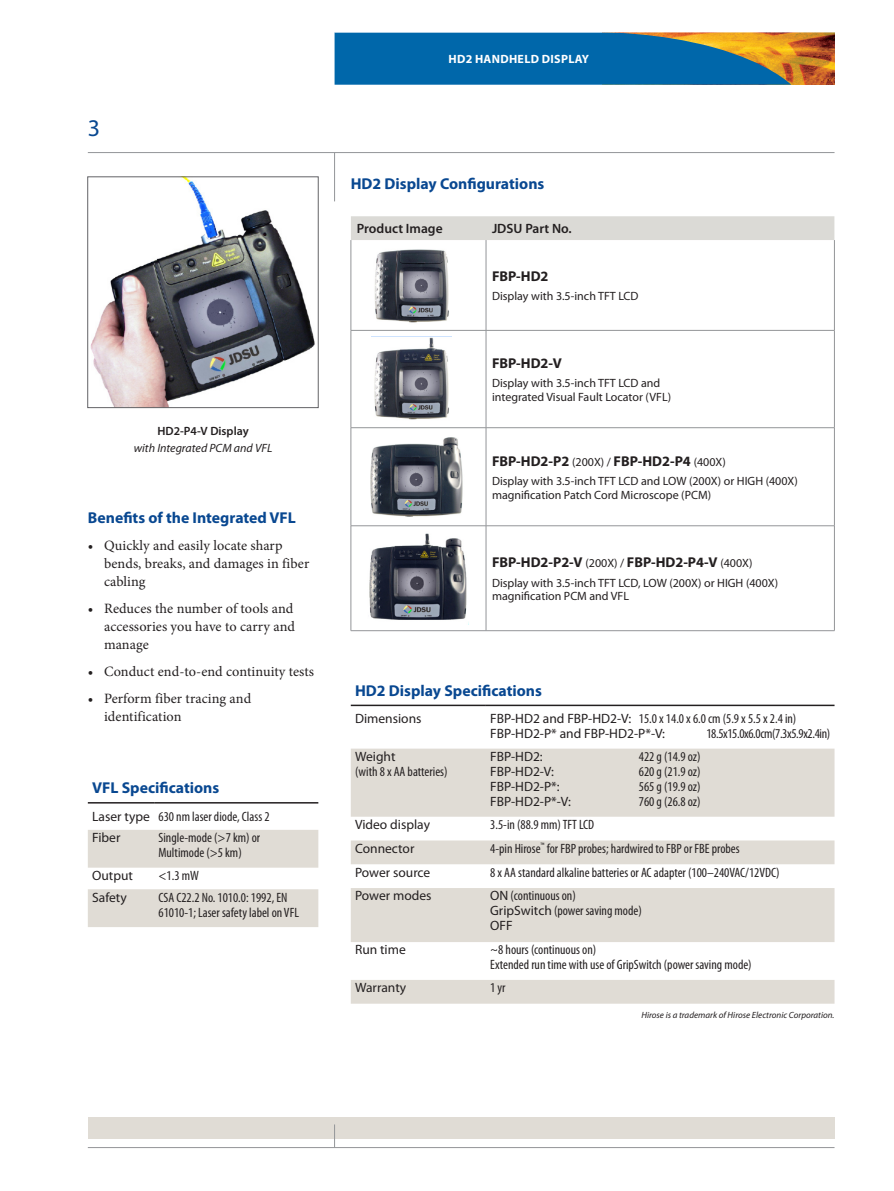
<style>
.page{position:relative;width:894px;height:1191px;background:#fff}
.page>*{position:absolute;margin:0;border:0;box-sizing:border-box;transform-origin:0 0}
.Bullet_Text_2{font:24px "Myriad Pro";color:#094891}
.Heading_3{font:700 15.75px "Myriad Pro";color:#094891}
.Bullet_Text_2-2{font:14.25px/18px "Minion Pro";letter-spacing:.005em;color:#231f20}
.t1{font:700 14.25px "Myriad Pro";color:#231f20}
.t2{font:condensed 13.5px/15px "Myriad Pro";color:#231f20}
.t3{font:13.5px "Myriad Pro";color:#231f20}
.t4{font:condensed 13.5px "Myriad Pro";letter-spacing:-.025em;color:#231f20}
.t5{font:600 13.5px "Myriad Pro";color:#231f20}
.t6{font:12px/13.5px "Myriad Pro";color:#231f20}
.Caption_1{font:italic 12px "Myriad Pro";color:#231f20}
.t7{font:700 12px "Myriad Pro";letter-spacing:.025em;color:#fff}
.Caption_1-2{font:600 12px "Myriad Pro";color:#231f20}
.t8{font:italic 9px "Myriad Pro";color:#231f20}
.s1{font-weight:400;font-size:12px}
.s2{font-stretch:normal}
</style>
<div class="page">
<hr style="left:88px;top:152px;width:746px;height:1px;background:#939598">
<hr style="left:334px;top:153px;width:1px;height:48px;background:#939598">
<div style="left:88px;top:1116px;width:746px;height:22px;background:#e0dcd5"></div>
<hr style="left:88px;top:1147px;width:746px;height:1px;background:#939598">
<svg style="left:334px;top:1124px;width:1px;height:23px"></svg>
<svg style="left:334px;top:32px;width:501px;height:53px;background:#2e6f90"></svg>
<svg style="left:351px;top:748px;width:483px;height:255px;fill:#e0dcd5"></svg>
<hr style="left:350px;top:704px;width:135px;height:2px;background:#231f20">
<hr style="left:485px;top:704px;width:349px;height:2px;background:#231f20">
<div style="left:351px;top:216px;width:483px;height:24px;background:#dbdad6"></div>
<hr style="left:350px;top:240px;width:1px;height:90px;background:#939598">
<hr style="left:485px;top:240px;width:1px;height:90px;background:#939598">
<hr style="left:833px;top:240px;width:1px;height:90px;background:#939598">
<hr style="left:350px;top:330px;width:136px;height:1px;background:#939598">
<hr style="left:350px;top:330px;width:1px;height:97px;background:#939598">
<hr style="left:486px;top:330px;width:348px;height:1px;background:#939598">
<hr style="left:485px;top:330px;width:1px;height:97px;background:#939598">
<hr style="left:833px;top:330px;width:1px;height:97px;background:#939598">
<hr style="left:350px;top:427px;width:136px;height:1px;background:#939598">
<hr style="left:350px;top:428px;width:1px;height:97px;background:#939598">
<hr style="left:486px;top:427px;width:348px;height:1px;background:#939598">
<hr style="left:485px;top:428px;width:1px;height:97px;background:#939598">
<hr style="left:833px;top:428px;width:1px;height:97px;background:#939598">
<hr style="left:350px;top:525px;width:136px;height:1px;background:#939598">
<hr style="left:350px;top:526px;width:1px;height:104px;background:#939598">
<hr style="left:486px;top:525px;width:348px;height:1px;background:#939598">
<hr style="left:485px;top:526px;width:1px;height:104px;background:#939598">
<hr style="left:833px;top:526px;width:1px;height:104px;background:#939598">
<hr style="left:350px;top:630px;width:136px;height:1px;background:#939598">
<hr style="left:486px;top:630px;width:348px;height:1px;background:#939598">
<img style="left:374px;top:249px;width:75px;height:74px">
<img style="left:371px;top:336px;width:80px;height:84px">
<img style="left:370px;top:437px;width:93px;height:80px">
<img style="left:369px;top:533px;width:100px;height:91px">
<svg style="left:88px;top:830px;width:230px;height:96px"></svg>
<hr style="left:88px;top:802px;width:66px;height:1px;background:#231f20">
<hr style="left:154px;top:802px;width:164px;height:1px;background:#231f20">
<img style="left:90px;top:179px;width:225px;height:226px">
<p class="Bullet_Text_2" style="left:88px;top:113px;width:14px">3</p>
<p class="Caption_1-2" style="left:157px;top:423px;width:93px">HD2-P4-V Display</p>
<p class="Caption_1" style="left:134px;top:440px;width:140px">with Integrated PCM and VFL</p>
<p class="Heading_3" style="left:88px;top:507px;width:209px">Benefits of the Integrated VFL</p>
<p class="Bullet_Text_2-2" style="left:104px;top:536px;width:207px;text-indent:-16px">• Quickly and easily locate sharp bends, breaks, and damages in fiber cabling</p>
<p class="Bullet_Text_2-2" style="left:104px;top:599px;width:192px;text-align:justify;text-indent:-16px">• Reduces the number of tools and accessories you have to carry and manage</p>
<p class="Bullet_Text_2-2" style="left:88px;top:662px;width:228px">• Conduct end-to-end continuity tests</p>
<p class="Bullet_Text_2-2" style="left:104px;top:689px;width:149px;text-indent:-16px">• Perform fiber tracing and identification</p>
<p class="Heading_3" style="left:92px;top:777px;width:129px">VFL Specifications</p>
<p class="t3" style="left:92px;top:807px;width:59px">Laser type</p>
<p class="t2" style="left:158px;top:808px;width:112px">630 nm laser diode, Class 2</p>
<p class="t3" style="left:92px;top:829px;width:30px">Fiber</p>
<p class="t2" style="left:158px;top:829px;width:103px">Single-mode (&gt;7 km) or<br>Multimode (&gt;5 km)</p>
<p class="t3" style="left:92px;top:866px;width:42px">Output</p>
<p class="t2" style="left:158px;top:867px;width:42px">&lt;1.3 mW</p>
<p class="t3" style="left:92px;top:888px;width:36px">Safety</p>
<p class="t2" style="left:158px;top:889px;width:142px">CSA C22.2 No. 1010.0: 1992, EN<br>61010-1; Laser safety label on VFL</p>
<p class="t7" style="left:448px;top:51px;width:142px">HD2 HANDHELD DISPLAY</p>
<p class="Heading_3" style="left:350px;top:173px;width:195px">HD2 Display Configurations</p>
<p class="t5" style="left:357px;top:220px;width:87px">Product Image</p>
<p class="t5" style="left:492px;top:220px;width:81px">JDSU Part No.</p>
<p class="t1" style="left:492px;top:267px;width:58px">FBP-HD2</p>
<p class="t6" style="left:492px;top:289px;width:148px">Display with 3.5-inch TFT LCD</p>
<p class="t1" style="left:492px;top:354px;width:71px">FBP-HD2-V</p>
<p class="t6" style="left:492px;top:376px;width:181px">Display with 3.5-inch TFT LCD and integrated Visual Fault Locator (VFL)</p>
<p class="t1" style="left:492px;top:451px;width:235px">FBP-HD2-P2 <span class="s1">(200X) /</span> FBP-HD2-P4 <span class="s1">(400X)</span></p>
<p class="t6" style="left:492px;top:474px;width:307px">Display with 3.5-inch TFT LCD and LOW (200X) or HIGH (400X) magnification Patch Cord Microscope (PCM)</p>
<p class="t1" style="left:492px;top:553px;width:262px">FBP-HD2-P2-V <span class="s1">(200X) /</span> FBP-HD2-P4-V <span class="s1">(400X)</span></p>
<p class="t6" style="left:492px;top:575px;width:287px">Display with 3.5-inch TFT LCD, LOW (200X) or HIGH (400X) magnification PCM and VFL</p>
<p class="Heading_3" style="left:355px;top:680px;width:188px">HD2 Display Specifications</p>
<p class="t3" style="left:355px;top:710px;width:68px">Dimensions</p>
<p class="t2" style="left:490px;top:710px;width:307px"><span class="s2">FBP-HD2 and FBP-HD2-V:</span> 15.0 x 14.0 x 6.0 cm (5.9 x 5.5 x 2.4 in)</p>
<p class="t3" style="left:490px;top:725px;width:176px">FBP-HD2-P* and FBP-HD2-P*-V:</p>
<p class="t4" style="left:706px;top:725px;width:125px">18.5x15.0x6.0cm(7.3x5.9x2.4in)</p>
<p class="t3" style="left:355px;top:748px;width:42px">Weight</p>
<p class="t2" style="left:355px;top:763px;width:94px">(with 8 x AA batteries)</p>
<p class="t3" style="left:490px;top:748px;width:54px">FBP-HD2:</p>
<p class="t2" style="left:638px;top:748px;width:63px">422 g (14.9 oz)</p>
<p class="t3" style="left:490px;top:763px;width:65px">FBP-HD2-V:</p>
<p class="t2" style="left:638px;top:763px;width:63px">620 g (21.9 oz)</p>
<p class="t3" style="left:490px;top:778px;width:71px">FBP-HD2-P*:</p>
<p class="t2" style="left:638px;top:778px;width:63px">565 g (19.9 oz)</p>
<p class="t3" style="left:490px;top:793px;width:82px">FBP-HD2-P*-V:</p>
<p class="t2" style="left:638px;top:793px;width:63px">760 g (26.8 oz)</p>
<p class="t3" style="left:355px;top:816px;width:76px">Video display</p>
<p class="t2" style="left:490px;top:816px;width:105px">3.5-in (88.9 mm)TFT LCD</p>
<p class="t3" style="left:355px;top:839px;width:61px">Connector</p>
<p class="t2" style="left:490px;top:840px;width:251px">4-pin Hirose<sup>™</sup> for FBP probes; hardwired to FBP or FBE probes</p>
<p class="t3" style="left:355px;top:863px;width:77px">Power source</p>
<p class="t2" style="left:490px;top:864px;width:291px">8 x AA standard alkaline batteries or AC adapter (100–240VAC/12VDC)</p>
<p class="t3" style="left:355px;top:887px;width:78px">Power modes</p>
<p class="t2" style="left:490px;top:888px;width:87px"><span class="s2">ON</span> (continuous on)</p>
<p class="t2" style="left:490px;top:903px;width:153px"><span class="s2">GripSwitch</span> (power saving mode)</p>
<p class="t3" style="left:490px;top:917px;width:24px">OFF</p>
<p class="t3" style="left:355px;top:941px;width:52px">Run time</p>
<p class="t2" style="left:490px;top:942px;width:107px">~8 hours (continuous on)</p>
<p class="t2" style="left:490px;top:957px;width:263px">Extended run time with use of GripSwitch (power saving mode)</p>
<p class="t3" style="left:355px;top:979px;width:53px">Warranty</p>
<p class="t2" style="left:490px;top:979px;width:17px">1yr</p>
<p class="t8" style="left:641px;top:1008px;width:194px">Hirose is a trademark of Hirose Electronic Corporation.</p>
</div>
